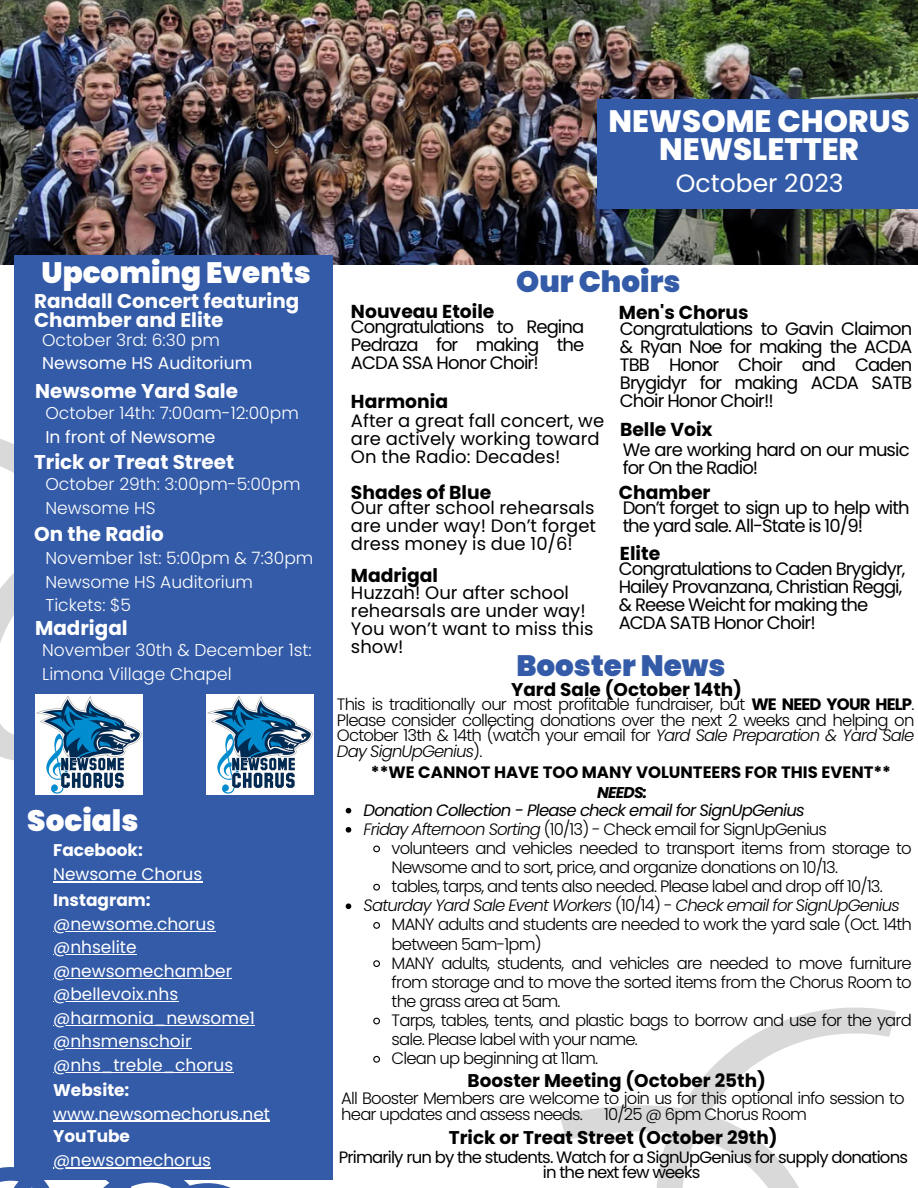
<style>
.page{position:relative;width:918px;height:1188px;background:#fff}
.page>*{position:absolute;margin:0;border:0;box-sizing:border-box;transform-origin:0 0}
.t1{font:800 30.9px/28.2px "Poppins";color:#fff;text-align:center}
.t2{font:900 29.4px "Poppins";color:#fff}
.t3{font:900 29.4px "Poppins";color:#345ba8}
.t4{font:25.05px "Poppins";color:#fff}
.t5{font:700 19.95px/19.2px "Poppins";color:#fff}
.t6{font:700 18.75px "Poppins";color:#000}
.t7{font:700 18.45px "Poppins";color:#000}
.t8{font:18px/18px "Poppins";letter-spacing:-.05em;color:#000;text-align:justify}
.t9{font:18px/18px "Poppins";color:#000}
.t10{font:300 17.1px/23.7px "Poppins";color:#fff}
.t11{font:17.1px "Poppins";color:#fff}
.t12{font:16.95px "Poppins";color:#fff}
.t13{font:700 16.95px "Poppins";color:#fff}
.t14{font:300 16.5px/19.2px "Poppins";letter-spacing:-.05em;color:#000}
.t15{font:16.5px/15.8px "Poppins";letter-spacing:-.05em;color:#000;text-align:center}
.t16{font:italic 300 16.5px "Poppins";letter-spacing:-.05em;color:#000}
.t17{font:italic 16.5px "Poppins";letter-spacing:-.05em;color:#000}
.t18{font:700 16.5px "Poppins";color:#000}
.t19{font:italic 700 15.6px "Poppins";letter-spacing:-.05em;color:#000}
.s1{font-weight:700}
.s2{font-style:italic}
.s3{font-style:normal}
</style>
<div class="page">
<svg style="left:0;top:426px;width:15px;height:336px"></svg>
<svg style="left:560px;top:1007px;width:336px;height:181px"></svg>
<img style="left:0;top:0;width:918px;height:265px">
<div style="left:15px;top:255px;width:318px;height:925px;background:#345ba8"></div>
<div style="left:597px;top:99px;width:321px;height:110px;background:#345ba8"></div>
<svg style="left:0;top:1153px;width:231px;height:35px"></svg>
<img style="left:206px;top:694px;width:107px;height:100px">
<img style="left:35px;top:694px;width:107px;height:100px">
<hr style="left:53px;top:1072px;width:180px;height:1px;background:#fff">
<hr style="left:53px;top:931px;width:162px;height:1px;background:#fff">
<hr style="left:53px;top:954px;width:84px;height:1px;background:#fff">
<hr style="left:53px;top:978px;width:179px;height:1px;background:#fff">
<hr style="left:53px;top:1001px;width:125px;height:1px;background:#fff">
<hr style="left:53px;top:1025px;width:202px;height:1px;background:#fff">
<hr style="left:53px;top:1048px;width:138px;height:1px;background:#fff">
<hr style="left:53px;top:881px;width:149px;height:1px;background:#fff">
<svg style="left:346px;top:808px;width:5px;height:5px"></svg>
<svg style="left:346px;top:827px;width:5px;height:6px"></svg>
<svg style="left:373px;top:845px;width:7px;height:8px"></svg>
<svg style="left:373px;top:883px;width:7px;height:8px"></svg>
<svg style="left:346px;top:903px;width:5px;height:6px"></svg>
<svg style="left:373px;top:922px;width:7px;height:7px"></svg>
<svg style="left:373px;top:960px;width:7px;height:7px"></svg>
<svg style="left:373px;top:1017px;width:7px;height:8px"></svg>
<svg style="left:373px;top:1055px;width:7px;height:8px"></svg>
<hr style="left:53px;top:1121px;width:217px;height:1px;background:#fff">
<hr style="left:53px;top:1167px;width:158px;height:1px;background:#fff">
<p class="t1" style="left:608px;top:107px;width:303px">NEWSOME CHORUS<br>NEWSLETTER</p>
<p class="t4" style="left:676px;top:165px;width:169px">October 2023</p>
<p class="t2" style="left:41px;top:252px;width:271px">Upcoming Events</p>
<p class="t5" style="left:34px;top:291px;width:267px">Randall Concert featuring<br>Chamber and Elite</p>
<p class="t10" style="left:42px;top:328px;width:179px">October 3rd: 6:30 pm</p>
<p class="t11" style="left:42px;top:351px;width:212px">Newsome HS Auditorium</p>
<p class="t5" style="left:35px;top:382px;width:204px">Newsome Yard Sale</p>
<p class="t10" style="left:45px;top:401px;width:255px">October 14th: 7:00am-12:00pm</p>
<p class="t11" style="left:45px;top:425px;width:172px">In front of Newsome</p>
<p class="t10" style="left:45px;top:472px;width:257px">October 29th: 3:00pm-5:00pm</p>
<p class="t10" style="left:45px;top:496px;width:112px">Newsome HS</p>
<p class="t10" style="left:45px;top:546px;width:269px">November 1st: 5:00pm &amp; 7:30pm</p>
<p class="t10" style="left:45px;top:570px;width:209px">Newsome HS Auditorium</p>
<p class="t10" style="left:45px;top:593px;width:87px">Tickets: $5</p>
<p class="t5" style="left:34px;top:452px;width:202px">Trick or Treat Street</p>
<p class="t5" style="left:34px;top:524px;width:131px">On the Radio</p>
<p class="t5" style="left:35px;top:619px;width:94px">Madrigal</p>
<p class="t10" style="left:42px;top:639px;width:271px">November 30th &amp; December 1st:<br>Limona Village Chapel</p>
<p class="t2" style="left:27px;top:800px;width:113px">Socials</p>
<p class="t13" style="left:53px;top:839px;width:91px">Facebook:</p>
<p class="t12" style="left:53px;top:862px;width:151px">Newsome Chorus</p>
<p class="t13" style="left:53px;top:888px;width:99px">Instagram:</p>
<p class="t12" style="left:53px;top:912px;width:164px">@newsome.chorus</p>
<p class="t12" style="left:53px;top:935px;width:85px">@nhselite</p>
<p class="t12" style="left:53px;top:959px;width:180px">@newsomechamber</p>
<p class="t12" style="left:53px;top:982px;width:127px">@bellevoix.nhs</p>
<p class="t12" style="left:53px;top:1006px;width:203px">@harmonia_newsome1</p>
<p class="t12" style="left:53px;top:1029px;width:140px">@nhsmenschoir</p>
<p class="t12" style="left:53px;top:1053px;width:182px">@nhs_treble_chorus</p>
<p class="t13" style="left:53px;top:1078px;width:78px">Website:</p>
<p class="t12" style="left:53px;top:1102px;width:218px">www.newsomechorus.net</p>
<p class="t13" style="left:53px;top:1124px;width:78px">YouTube</p>
<p class="t12" style="left:53px;top:1148px;width:159px">@newsomechorus</p>
<p class="t3" style="left:516px;top:262px;width:166px">Our Choirs</p>
<p class="t6" style="left:351px;top:298px;width:145px">Nouveau Etoile</p>
<p class="t6" style="left:619px;top:299px;width:131px">Men's Chorus</p>
<p class="t8" style="left:351px;top:318px;width:235px">Congratulations to Regina Pedraza for making the ACDA SSA Honor Choir!</p>
<p class="t8" style="left:620px;top:319px;width:294px">Congratulations to Gavin Claimon &amp; Ryan Noe for making the ACDA TBB Honor Choir and Caden Brygidyr for making ACDA SATB Choir Honor Choir!!</p>
<p class="t8" style="left:623px;top:440px;width:288px">We are working hard on our music for On the Radio!</p>
<p class="t6" style="left:351px;top:388px;width:99px">Harmonia</p>
<p class="t9" style="left:351px;top:411px;width:255px">After a great fall concert, we are actively working toward<br>On the Radio: Decades!</p>
<p class="t6" style="left:620px;top:417px;width:94px">Belle Voix</p>
<p class="t6" style="left:351px;top:480px;width:142px">Shades of Blue</p>
<p class="t8" style="left:351px;top:499px;width:247px">Our after school rehearsals are under way! Don’t forget dress money is due 10/6!</p>
<p class="t6" style="left:351px;top:562px;width:89px">Madrigal</p>
<p class="t9" style="left:351px;top:584px;width:244px">Huzzah! Our after school rehearsals are under way!<br>You won’t want to miss this show!</p>
<p class="t6" style="left:619px;top:480px;width:93px">Chamber</p>
<p class="t8" style="left:623px;top:498px;width:288px">Don’t forget to sign up to help with the yard sale. All-State is 10/9!</p>
<p class="t6" style="left:620px;top:540px;width:42px">Elite</p>
<p class="t8" style="left:619px;top:560px;width:288px;text-align:left">Congratulations to Caden Brygidyr,<br>Hailey Provanzana, Christian Reggi, &amp; Reese Weicht for making the<br>ACDA SATB Honor Choir!</p>
<p class="t3" style="left:516px;top:645px;width:211px">Booster News</p>
<p class="t7" style="left:511px;top:676px;width:233px">Yard Sale (October 14th)</p>
<p class="t14" style="left:337px;top:696px;width:579px;line-height:15.8px;text-align:justify">This is traditionally our most profitable fundraiser, but <span class="s1">WE NEED YOUR HELP</span>.<br>Please consider collecting donations over the next 2 weeks and helping on October 13th &amp; 14th (watch your email for <span class="s2">Yard Sale Preparation &amp; Yard Sale Day SignUpGenius</span>).</p>
<p class="t18" style="left:371px;top:761px;width:522px">**WE CANNOT HAVE TOO MANY VOLUNTEERS FOR THIS EVENT**</p>
<p class="t19" style="left:597px;top:781px;width:52px">NEEDS:</p>
<p class="t17" style="left:364px;top:798px;width:443px">Donation Collection - Please check email for SignUpGenius</p>
<p class="t14" style="left:364px;top:819px;width:465px"><span class="s2">Friday Afternoon Sorting</span> (10/13) - Check email for SignUpGenius</p>
<p class="t14" style="left:392px;top:839px;width:522px">volunteers and vehicles needed to transport items from storage to<br>Newsome and to sort, price, and organize donations on 10/13.</p>
<p class="t14" style="left:392px;top:877px;width:493px">tables, tarps, and tents also needed. Please label and drop off 10/13.</p>
<p class="t16" style="left:364px;top:894px;width:538px">Saturday Yard Sale Event Workers <span class="s3">(10/14) -</span> Check email for SignUpGenius</p>
<p class="t14" style="left:392px;top:915px;width:522px">MANY adults and students are needed to work the yard sale (Oct. 14th between 5am-1pm)</p>
<p class="t14" style="left:392px;top:953px;width:522px;text-align:justify">MANY adults, students, and vehicles are needed to move furniture from storage and to move the sorted items from the Chorus Room to the grass area at 5am.</p>
<p class="t14" style="left:392px;top:1011px;width:522px">Tarps, tables, tents, and plastic bags to borrow and use for the yard sale. Please label with your name.</p>
<p class="t14" style="left:392px;top:1049px;width:208px">Clean up beginning at 11am.</p>
<p class="t7" style="left:468px;top:1067px;width:300px">Booster Meeting (October 25th)</p>
<p class="t14" style="left:341px;top:1090px;width:565px;line-height:15.8px">All Booster Members are welcome to join us for this optional info session to hear updates and assess needs.</p>
<p class="t14" style="left:604px;top:1104px;width:204px">10/25 @ 6pm Chorus Room</p>
<p class="t7" style="left:449px;top:1124px;width:330px">Trick or Treat Street (October 29th)</p>
<p class="t15" style="left:339px;top:1149px;width:571px">Primarily run by the students. Watch for a SignUpGenius for supply donations in the next few weeks</p>
</div>
